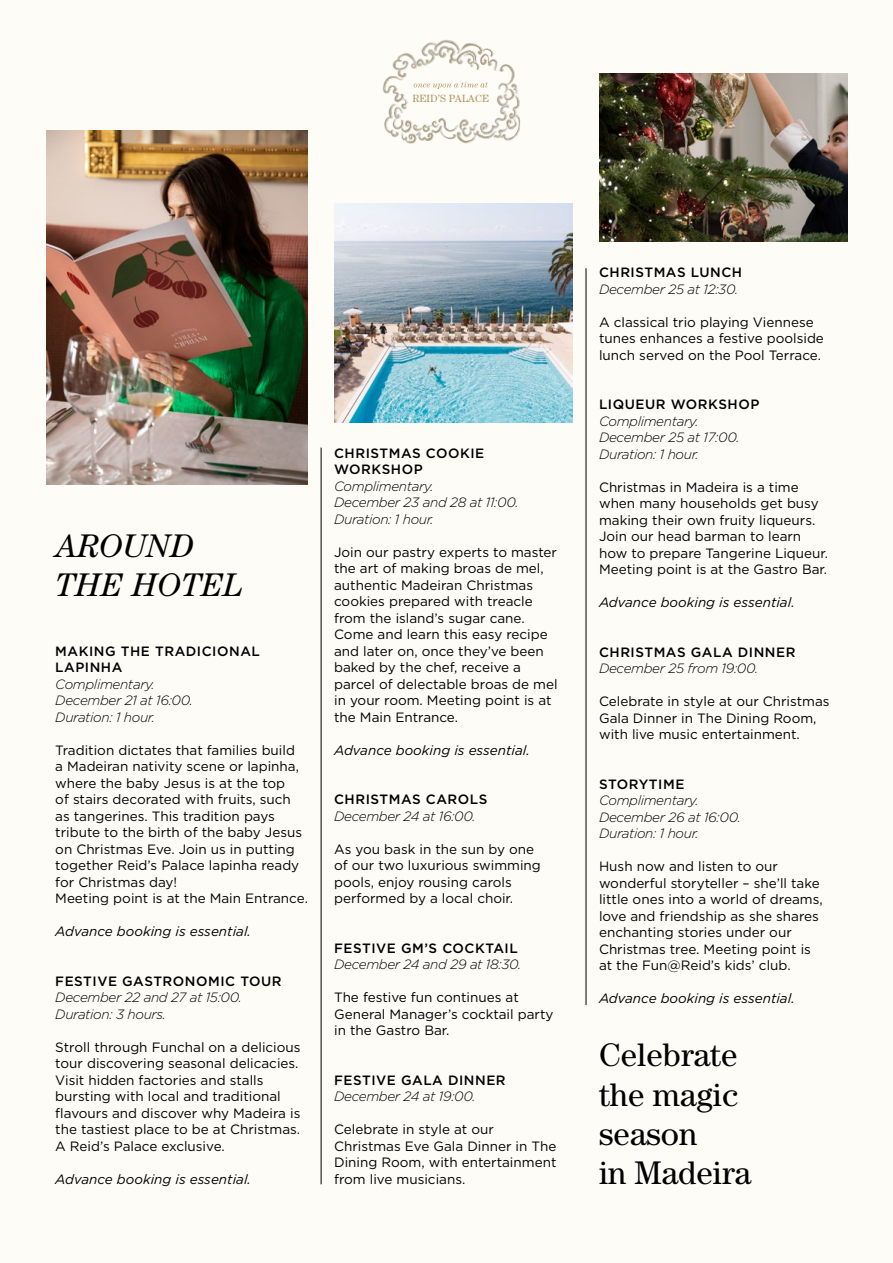
<style>
.page{position:relative;width:893px;height:1263px;background:#fefcf7}
.page>*{position:absolute;margin:0;border:0;box-sizing:border-box;transform-origin:0 0}
.t1{font:32.85px/39.3px "Century Std";color:#000}
.t2{font:italic 32.85px/39.3px "Century Std";color:#000}
.t3{font:13.5px/16.5px "Gotham";color:#000}
.t4{font:italic 300 13.5px/16.5px "Gotham";letter-spacing:-.025em;color:#000}
.t5{font:500 13.5px/16.5px "Gotham";letter-spacing:.04em;color:#000}
.t6{font:italic 13.5px "Gotham";color:#000}
.t7{font:10.5px "Century Std";letter-spacing:.01em;color:#ae9660}
</style>
<div class="page">
<img style="left:47px;top:130px;width:261px;height:355px">
<img style="left:599px;top:73px;width:248px;height:168px">
<hr style="left:321px;top:448px;width:1px;height:736px;background:#000">
<hr style="left:586px;top:268px;width:1px;height:737px;background:#000">
<img style="left:382px;top:40px;width:138px;height:104px">
<svg style="left:414px;top:82px;width:74px;height:7px"></svg>
<img style="left:334px;top:203px;width:239px;height:219px">
<p class="t7" style="left:412px;top:92px;width:78px">REID’S PALACE</p>
<h1 class="t2" style="left:55px;top:526px;width:189px">AROUND<br>THE HOTEL</h1>
<p class="t5" style="left:55px;top:643px;width:206px">MAKING THE TRADICIONAL<br>LAPINHA</p>
<p class="t4" style="left:55px;top:675px;width:139px">Complimentary.<br>December 21 at 16:00.<br>Duration: 1 hour.</p>
<p class="t3" style="left:55px;top:742px;width:254px">Tradition dictates that families build<br>a Madeiran nativity scene or lapinha, where the baby Jesus is at the top<br>of stairs decorated with fruits, such as tangerines. This tradition pays tribute to the birth of the baby Jesus on Christmas Eve. Join us in putting together Reid’s Palace lapinha ready for Christmas day!<br>Meeting point is at the Main Entrance.</p>
<p class="t6" style="left:55px;top:923px;width:197px">Advance booking is essential.</p>
<p class="t5" style="left:55px;top:973px;width:228px">FESTIVE GASTRONOMIC TOUR</p>
<p class="t4" style="left:55px;top:989px;width:188px">December 22 and 27 at 15:00.<br>Duration: 3 hours.</p>
<p class="t3" style="left:55px;top:1038px;width:247px">Stroll through Funchal on a delicious tour discovering seasonal delicacies.<br>Visit hidden factories and stalls bursting with local and traditional flavours and discover why Madeira is the tastiest place to be at Christmas.<br>A Reid’s Palace exclusive.</p>
<p class="t6" style="left:55px;top:1170px;width:197px">Advance booking is essential.</p>
<p class="t5" style="left:334px;top:445px;width:152px">CHRISTMAS COOKIE<br>WORKSHOP</p>
<p class="t4" style="left:334px;top:478px;width:186px">Complimentary.<br>December 23 and 28 at 11:00.<br>Duration: 1 hour.</p>
<p class="t3" style="left:334px;top:544px;width:225px">Join our pastry experts to master the art of making broas de mel, authentic Madeiran Christmas cookies prepared with treacle from the island’s sugar cane.<br>Come and learn this easy recipe and later on, once they’ve been baked by the chef, receive a parcel of delectable broas de mel in your room. Meeting point is at the Main Entrance.</p>
<p class="t6" style="left:334px;top:741px;width:197px">Advance booking is essential.</p>
<p class="t5" style="left:334px;top:791px;width:155px">CHRISTMAS CAROLS</p>
<p class="t4" style="left:334px;top:807px;width:143px">December 24 at 16:00.</p>
<p class="t3" style="left:334px;top:841px;width:208px">As you bask in the sun by one of our two luxurious swimming pools, enjoy rousing carols performed by a local choir.</p>
<p class="t5" style="left:334px;top:940px;width:185px">FESTIVE GM’S COCKTAIL</p>
<p class="t4" style="left:334px;top:956px;width:189px">December 24 and 29 at 18:30.</p>
<p class="t3" style="left:334px;top:989px;width:221px">The festive fun continues at<br>General Manager’s cocktail party in the Gastro Bar.</p>
<p class="t5" style="left:334px;top:1072px;width:173px">FESTIVE GALA DINNER</p>
<p class="t4" style="left:334px;top:1088px;width:143px">December 24 at 19:00.</p>
<p class="t3" style="left:334px;top:1121px;width:224px">Celebrate in style at our<br>Christmas Eve Gala Dinner in The<br>Dining Room, with entertainment from live musicians.</p>
<p class="t5" style="left:599px;top:264px;width:145px">CHRISTMAS LUNCH</p>
<p class="t4" style="left:599px;top:281px;width:141px">December 25 at 12:30.</p>
<p class="t3" style="left:599px;top:314px;width:226px">A classical trio playing Viennese tunes enhances a festive poolside lunch served on the Pool Terrace.</p>
<p class="t5" style="left:599px;top:396px;width:162px">LIQUEUR WORKSHOP</p>
<p class="t4" style="left:599px;top:412px;width:142px">Complimentary.<br>December 25 at 17:00.<br>Duration: 1 hour.</p>
<p class="t3" style="left:599px;top:479px;width:231px">Christmas in Madeira is a time when many households get busy making their own fruity liqueurs.<br>Join our head barman to learn how to prepare Tangerine Liqueur.<br>Meeting point is at the Gastro Bar.</p>
<p class="t6" style="left:599px;top:594px;width:197px">Advance booking is essential.</p>
<p class="t5" style="left:599px;top:644px;width:198px">CHRISTMAS GALA DINNER</p>
<p class="t4" style="left:599px;top:660px;width:161px">December 25 from 19:00.</p>
<p class="t3" style="left:599px;top:693px;width:232px">Celebrate in style at our Christmas<br>Gala Dinner in The Dining Room, with live music entertainment.</p>
<p class="t5" style="left:599px;top:776px;width:87px">STORYTIME</p>
<p class="t4" style="left:599px;top:792px;width:143px">Complimentary.<br>December 26 at 16:00.<br>Duration: 1 hour.</p>
<p class="t3" style="left:599px;top:858px;width:225px">Hush now and listen to our wonderful storyteller – she’ll take little ones into a world of dreams, love and friendship as she shares enchanting stories under our<br>Christmas tree. Meeting point is at the Fun@Reid’s kids’ club.</p>
<p class="t6" style="left:599px;top:990px;width:197px">Advance booking is essential.</p>
<h1 class="t1" style="left:599px;top:1035px;width:154px">Celebrate the magic season<br>in Madeira</h1>
</div>
